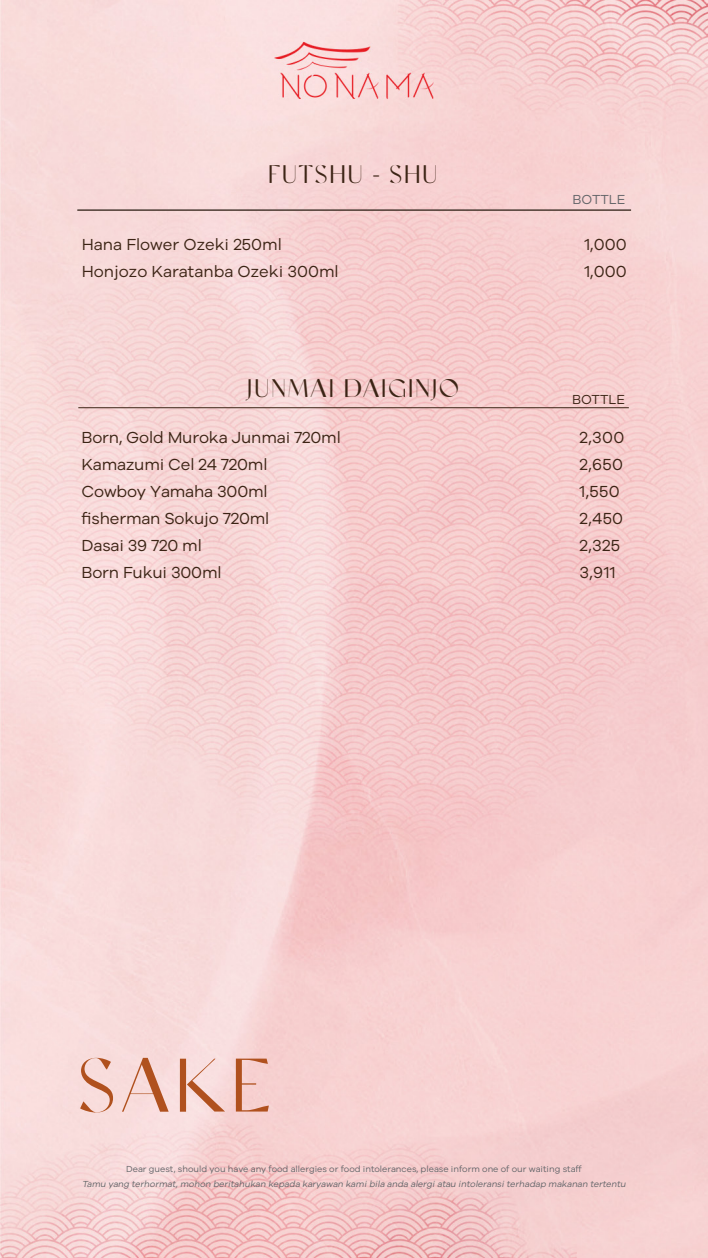
<style>
.page{position:relative;width:708px;height:1258px;background:#fff}
.page>*{position:absolute;margin:0;border:0;box-sizing:border-box;transform-origin:0 0}
.t1{font:700 76.05px "Classico";color:#b0511e}
.t2{font:700 25.5px "Classico";letter-spacing:.1em;color:#3c2415}
.t3{font:16.5px/27px "Galyon";letter-spacing:-.01em;color:#3c2415}
.t4{font:16.5px/27px "Galyon";letter-spacing:.02em;color:#3c2415}
.t5{font:13.5px "Galyon";color:#3c2415}
.t6{font:13.5px "Galyon";color:#636569}
.t7{font:italic 9px "Galyon";color:#636569}
.t8{font:9px "Galyon";color:#636569}
</style>
<div class="page">
<img style="left:0;top:0;width:708px;height:1258px">
<hr style="left:78px;top:407px;width:551px;height:1px;background:#3c2415">
<hr style="left:77px;top:210px;width:554px;height:1px;background:#3c2415">
<h2 class="t2" style="left:269px;top:159px;width:170px">FUTSHU - SHU</h2>
<p class="t6" style="left:573px;top:190px;width:54px">BOTTLE</p>
<p class="t3" style="left:82px;top:230px;width:259px">Hana Flower Ozeki 250ml<br>Honjozo Karatanba Ozeki 300ml</p>
<p class="t3" style="left:584px;top:230px;width:44px">1,000<br>1,000</p>
<h2 class="t2" style="left:248px;top:374px;width:212px">JUNMAI DAIGINJO</h2>
<p class="t3" style="left:82px;top:422px;width:261px">Born, Gold Muroka Junmai 720ml<br>Kamazumi Cel 24 720ml<br>Cowboy Yamaha 300ml fisherman Sokujo 720ml<br>Dasai 39 720 ml<br>Born Fukui 300ml</p>
<p class="t4" style="left:580px;top:422px;width:46px">2,300<br>2,650<br>1,550<br>2,450<br>2,325<br>3,911</p>
<p class="t5" style="left:572px;top:389px;width:54px">BOTTLE</p>
<h1 class="t1" style="left:79px;top:1042px;width:192px">SAKE</h1>
<p class="t8" style="left:126px;top:1162px;width:457px">Dear guest, should you have any food allergies or food intolerances, please inform one of our waiting staff</p>
<p class="t7" style="left:82px;top:1177px;width:545px">Tamu yang terhormat, mohon beritahukan kepada karyawan kami bila anda alergi atau intoleransi terhadap makanan tertentu</p>
</div>
